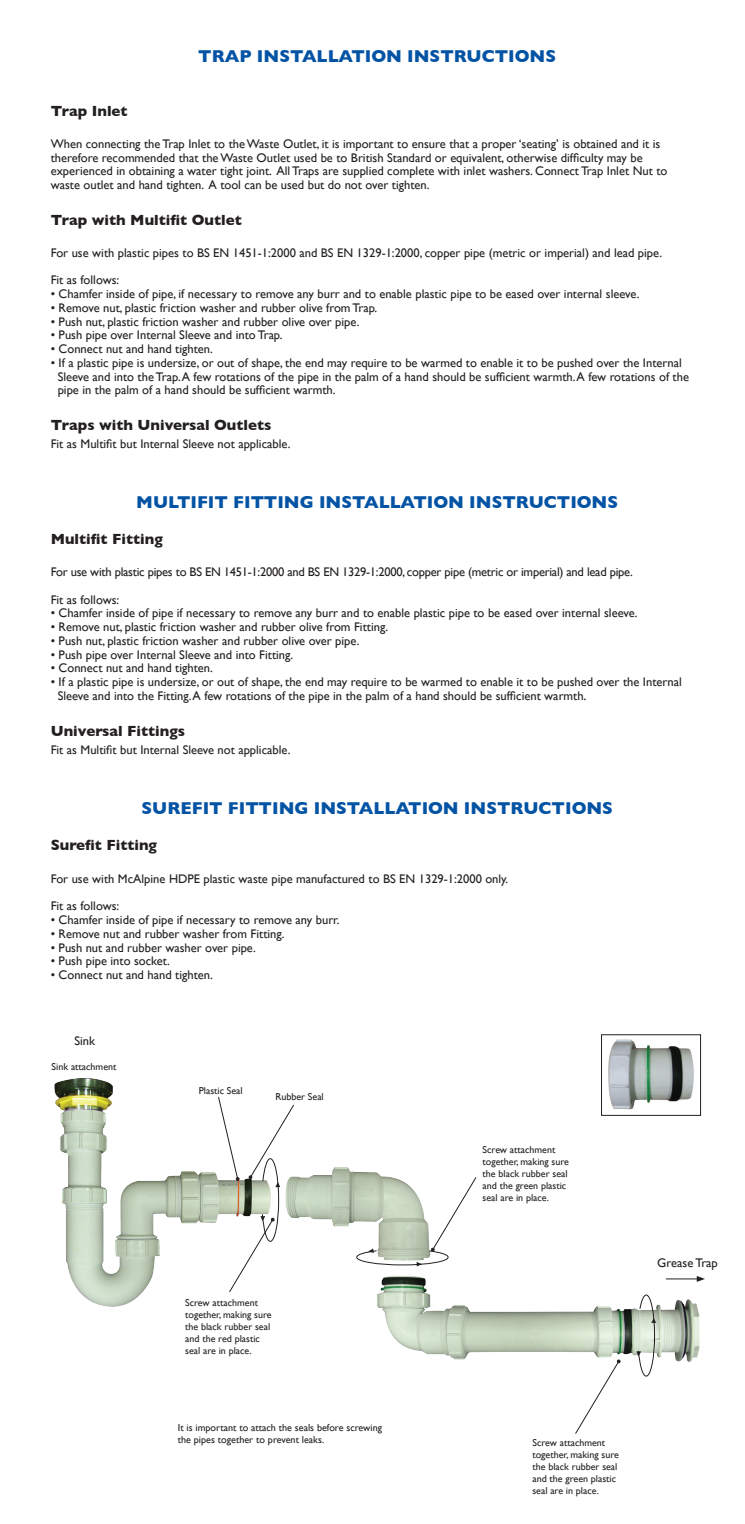
<style>
.page{position:relative;width:745px;height:1524px;background:#fff}
.page>*{position:absolute;margin:0;border:0;box-sizing:border-box;transform-origin:0 0}
.t1{font:700 17.5px "Gill Sans";color:#0353a5}
.t2{font:700 15px "Gill Sans";color:#231f20}
.t3{font:12.5px/13.8px "Gill Sans";color:#231f20}
.t4{font:12.5px "Gill Sans";letter-spacing:-.02em;color:#231f20}
.t5{font:10.12px/12.1px "Gill Sans";color:#231f20}
.t6{font:10px/12px "Gill Sans";color:#231f20}
.s1{font-size:13.75px}
</style>
<div class="page">
<img style="left:54px;top:1066px;width:651px;height:296px">
<svg style="left:355px;top:1176px;width:121px;height:90px"></svg>
<svg style="left:218px;top:1096px;width:76px;height:196px"></svg>
<svg style="left:574px;top:1359px;width:47px;height:75px"></svg>
<svg style="left:636px;top:1294px;width:19px;height:83px"></svg>
<hr style="left:665px;top:1278px;width:33px;height:1px;background:#231f20">
<svg style="left:696px;top:1276px;width:8px;height:6px"></svg>
<img style="left:603px;top:1039px;width:95px;height:73px">
<div style="left:600px;top:1034px;width:100px;height:81px;border:1px solid #231f20"></div>
<h1 class="t1" style="left:198px;top:46px;width:359px">TRAP INSTALLATION INSTRUCTIONS</h1>
<p class="t2" style="left:51px;top:102px;width:78px">Trap Inlet</p>
<p class="t3" style="left:51px;top:137px;width:617px">When connecting the Trap Inlet to the Waste Outlet, it is important to ensure that a proper ‘seating’ is obtained and it is therefore recommended that the Waste Outlet used be to British Standard or equivalent, otherwise difficulty may be experienced in obtaining a water tight joint. All Traps are supplied complete with inlet washers. Connect Trap Inlet Nut to waste outlet and hand tighten. A tool can be used but do not over tighten.</p>
<p class="t2" style="left:51px;top:211px;width:192px">Trap with Multifit Outlet</p>
<p class="t3" style="left:51px;top:246px;width:612px">For use with plastic pipes to BS EN 1451-1:2000 and BS EN 1329-1:2000, copper pipe (metric or imperial) and lead pipe.</p>
<p class="t3" style="left:51px;top:273px;width:70px">Fit as follows:</p>
<p class="t3" style="left:51px;top:287px;width:590px">• Chamfer inside of pipe, if necessary to remove any burr and to enable plastic pipe to be eased over internal sleeve.</p>
<p class="t3" style="left:51px;top:301px;width:328px">• Remove nut, plastic friction washer and rubber olive from Trap.</p>
<p class="t3" style="left:51px;top:314px;width:310px">• Push nut, plastic friction washer and rubber olive over pipe.</p>
<p class="t3" style="left:51px;top:328px;width:233px">• Push pipe over Internal Sleeve and into Trap.</p>
<p class="t3" style="left:51px;top:342px;width:164px">• Connect nut and hand tighten.</p>
<p class="t3" style="left:58px;top:356px;width:632px;text-indent:-7px">• If a plastic pipe is undersize, or out of shape, the end may require to be warmed to enable it to be pushed over the Internal<br>Sleeve and into the Trap. A few rotations of the pipe in the palm of a hand should be sufficient warmth. A few rotations of the pipe in the palm of a hand should be sufficient warmth.</p>
<p class="t2" style="left:51px;top:416px;width:222px">Traps with Universal Outlets</p>
<p class="t3" style="left:51px;top:437px;width:241px">Fit as Multifit but Internal Sleeve not applicable.</p>
<h1 class="t1" style="left:136px;top:492px;width:483px">MULTIFIT FITTING INSTALLATION INSTRUCTIONS</h1>
<p class="t2" style="left:51px;top:530px;width:113px">Multifit Fitting</p>
<p class="t4" style="left:51px;top:564px;width:583px">For use with plastic pipes to BS EN 1451-1:2000 and BS EN 1329-1:2000, copper pipe (metric or imperial) and lead pipe.</p>
<p class="t3" style="left:51px;top:592px;width:70px">Fit as follows:</p>
<p class="t3" style="left:51px;top:606px;width:588px">• Chamfer inside of pipe if necessary to remove any burr and to enable plastic pipe to be eased over internal sleeve.</p>
<p class="t3" style="left:51px;top:620px;width:338px">• Remove nut, plastic friction washer and rubber olive from Fitting.</p>
<p class="t3" style="left:51px;top:634px;width:310px">• Push nut, plastic friction washer and rubber olive over pipe.</p>
<p class="t3" style="left:51px;top:647px;width:244px">• Push pipe over Internal Sleeve and into Fitting.</p>
<p class="t3" style="left:51px;top:661px;width:164px">• Connect nut and hand tighten.</p>
<p class="t3" style="left:58px;top:675px;width:625px;text-indent:-7px">• If a plastic pipe is undersize, or out of shape, the end may require to be warmed to enable it to be pushed over the Internal<br>Sleeve and into the Fitting. A few rotations of the pipe in the palm of a hand should be sufficient warmth<span class="s1">.</span></p>
<p class="t2" style="left:51px;top:722px;width:136px">Universal Fittings</p>
<p class="t3" style="left:51px;top:743px;width:241px">Fit as Multifit but Internal Sleeve not applicable.</p>
<h1 class="t1" style="left:141px;top:798px;width:472px">SUREFIT FITTING INSTALLATION INSTRUCTIONS</h1>
<p class="t2" style="left:51px;top:836px;width:108px">Surefit Fitting</p>
<p class="t3" style="left:51px;top:865px;width:459px;line-height:27.5px">For use with McAlpine HDPE plastic waste pipe manufactured to BS EN 1329-1:2000 only.<br>Fit as follows:</p>
<p class="t3" style="left:51px;top:913px;width:290px">• Chamfer inside of pipe if necessary to remove any burr.</p>
<p class="t3" style="left:51px;top:927px;width:235px">• Remove nut and rubber washer from Fitting.</p>
<p class="t3" style="left:51px;top:940px;width:207px">• Push nut and rubber washer over pipe.</p>
<p class="t3" style="left:51px;top:954px;width:120px">• Push pipe into socket.</p>
<p class="t3" style="left:51px;top:968px;width:164px">• Connect nut and hand tighten.</p>
<p class="t3" style="left:74px;top:1033px;width:22px">Sink</p>
<p class="t6" style="left:52px;top:1061px;width:66px">Sink attachment</p>
<p class="t6" style="left:199px;top:1084px;width:45px">Plastic Seal</p>
<p class="t6" style="left:275px;top:1091px;width:50px">Rubber Seal</p>
<p class="t6" style="left:185px;top:1296px;width:88px">Screw attachment together, making sure the black rubber seal and the red plastic seal are in place.</p>
<p class="t5" style="left:178px;top:1421px;width:206px">It is important to attach the seals before screwing the pipes together to prevent leaks.</p>
<p class="t6" style="left:482px;top:1144px;width:88px">Screw attachment together, making sure the black rubber seal and the green plastic seal are in place.</p>
<p class="t3" style="left:657px;top:1256px;width:62px">Grease Trap</p>
<p class="t6" style="left:532px;top:1436px;width:88px">Screw attachment together, making sure the black rubber seal and the green plastic seal are in place.</p>
</div>
